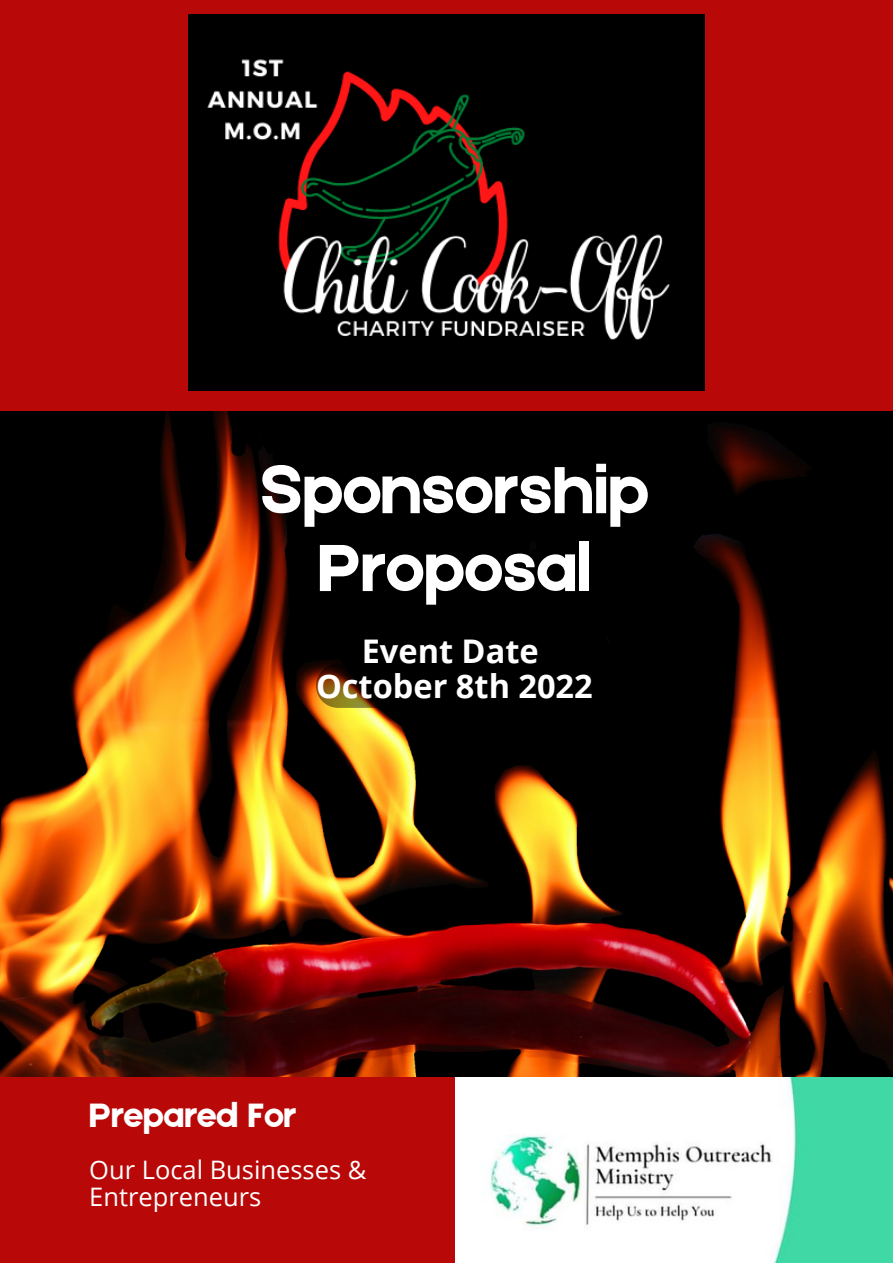
<style>
.page{position:relative;width:893px;height:1264px;background:#fff}
.page>*{position:absolute;margin:0;border:0;box-sizing:border-box;transform-origin:0 0}
.t1{font:70.95px/77.8px "Etna";color:#fff;text-align:center}
.t2{font:36px "Etna";color:#fff}
.t3{font:700 32.55px/35.2px "Open Sans";color:#fff;text-align:center}
.t4{font:25.5px/27px "Open Sans";color:#fff}
</style>
<div class="page">
<img style="left:0;top:411px;width:892px;height:665px">
<div style="left:0;top:0;width:892px;height:411px;background:#b80808"></div>
<div style="left:0;top:1076px;width:892px;height:186px;background:#b80808"></div>
<img style="left:188px;top:15px;width:516px;height:375px">
<img style="left:456px;top:1076px;width:436px;height:186px">
<svg style="left:316px;top:628px;width:277px;height:80px;background:#0a0601"></svg>
<h1 class="t1" style="left:260px;top:447px;width:390px">Sponsorship<br>Proposal</h1>
<p class="t3" style="left:316px;top:632px;width:278px">Event Date<br>October 8th 2022</p>
<h2 class="t2" style="left:89px;top:1089px;width:209px">Prepared For</h2>
<p class="t4" style="left:89px;top:1155px;width:278px">Our Local Businesses &amp;<br>Entrepreneurs</p>
</div>
